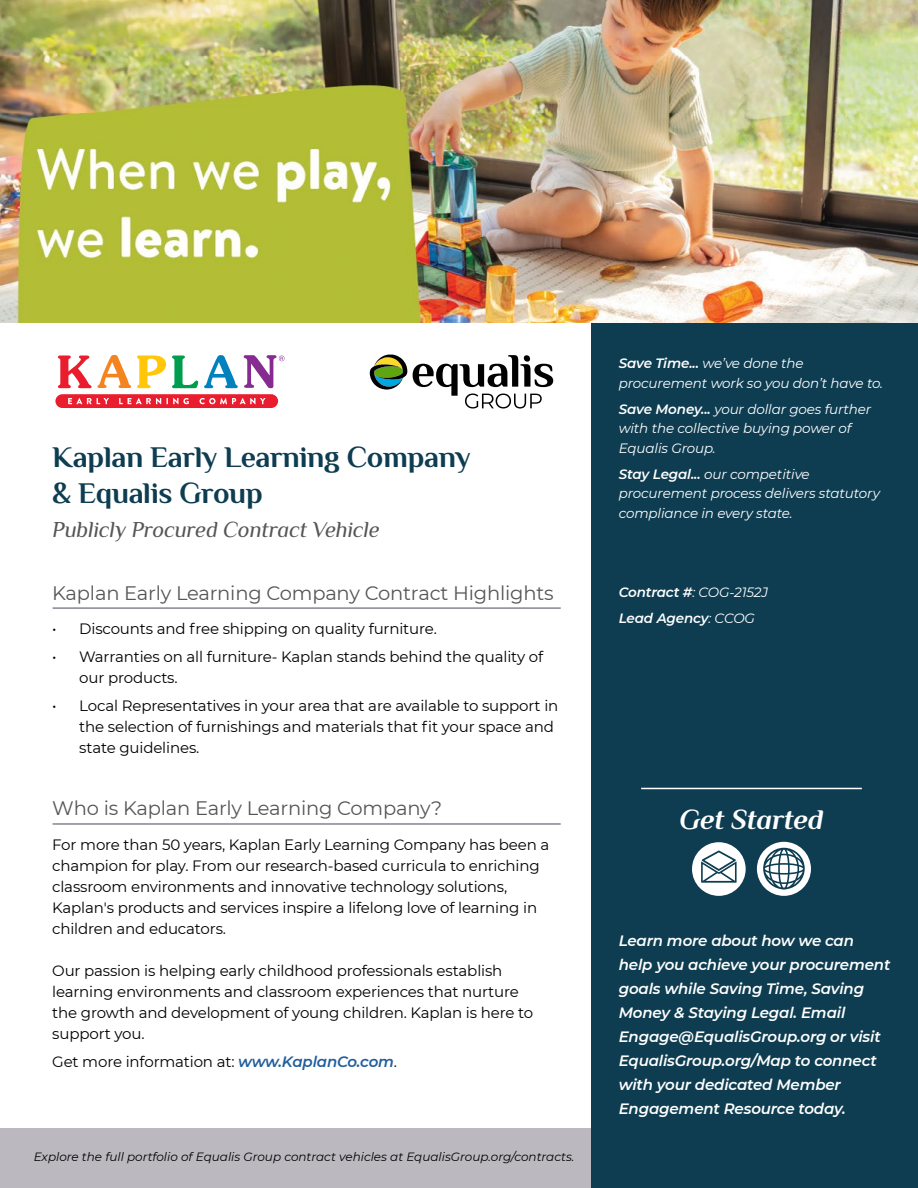
<style>
.page{position:relative;width:918px;height:1188px;background:#fff}
.page>*{position:absolute;margin:0;border:0;box-sizing:border-box;transform-origin:0 0}
.t1{font:700 30px/36px "Philosopher";letter-spacing:-.01em;color:#0e3d51}
.t2{font:italic 700 28.5px "Philosopher";letter-spacing:-.01em;color:#fff}
.t3{font:italic 22.5px "Philosopher";letter-spacing:-.01em;color:#565656}
.t4{font:19.5px "Montserrat";letter-spacing:-.01em;color:#565656}
.t5{font:15px/21px "Montserrat";letter-spacing:-.01em;color:#000}
.t6{font:italic 600 15px/24px "Montserrat";letter-spacing:-.01em;color:#fff}
.t7{font:italic 13.5px/19.5px "Montserrat";letter-spacing:-.01em;color:#fff}
.t8{font:italic 600 13.5px/26.2px "Montserrat";letter-spacing:-.01em;color:#fff}
.t9{font:italic 12px "Montserrat";color:#000}
.s1{font-weight:600;font-style:italic;color:#215e9e}
.s2{font-weight:600}
.s3{font-weight:400}
</style>
<div class="page">
<div style="left:0;top:1128px;width:592px;height:60px;background:#bbb9bf"></div>
<div style="left:592px;top:322px;width:326px;height:866px;background:#0e3d51"></div>
<hr style="left:53px;top:607px;width:508px;height:2px;background:#858591">
<hr style="left:53px;top:823px;width:508px;height:2px;background:#858591">
<hr style="left:641px;top:788px;width:221px;height:1px;background:#fff">
<div style="left:692px;top:842px;width:54px;height:54px;background:#fff;border-radius:50%"></div>
<svg style="left:701px;top:850px;width:36px;height:33px"></svg>
<div style="left:757px;top:842px;width:54px;height:54px;background:#fff;border-radius:50%"></div>
<svg style="left:763px;top:848px;width:42px;height:42px"></svg>
<svg style="left:370px;top:354px;width:37px;height:36px"></svg>
<svg style="left:413px;top:355px;width:140px;height:54px"></svg>
<div style="left:55px;top:394px;width:223px;height:14px;background:#e91d2d;border-radius:7px"></div>
<svg style="left:58px;top:355px;width:73px;height:33px"></svg>
<svg style="left:137px;top:356px;width:29px;height:32px"></svg>
<svg style="left:172px;top:356px;width:26px;height:32px"></svg>
<svg style="left:204px;top:355px;width:34px;height:33px"></svg>
<svg style="left:244px;top:355px;width:41px;height:33px"></svg>
<svg style="left:68px;top:398px;width:41px;height:6px"></svg>
<svg style="left:119px;top:398px;width:42px;height:6px"></svg>
<svg style="left:167px;top:398px;width:22px;height:6px"></svg>
<svg style="left:200px;top:398px;width:65px;height:6px"></svg>
<img style="left:0;top:0;width:918px;height:322px">
<h1 class="t1" style="left:52px;top:439px;width:420px">Kaplan Early Learning Company &amp; Equalis Group</h1>
<h3 class="t3" style="left:52px;top:514px;width:329px">Publicly Procured Contract Vehicle</h3>
<h3 class="t4" style="left:52px;top:579px;width:503px">Kaplan Early Learning Company Contract Highlights</h3>
<p class="t5" style="left:52px;top:618px;width:386px">• Discounts and free shipping on quality furniture.</p>
<p class="t5" style="left:79px;top:645px;width:465px;text-indent:-27px">• Warranties on all furniture- Kaplan stands behind the quality of our products.</p>
<p class="t5" style="left:79px;top:694px;width:481px;text-indent:-27px">• Local Representatives in your area that are available to support in the selection of furnishings and materials that fit your space and state guidelines.</p>
<h3 class="t4" style="left:52px;top:795px;width:392px">Who is Kaplan Early Learning Company?</h3>
<p class="t5" style="left:52px;top:834px;width:499px">For more than 50 years, Kaplan Early Learning Company has been a champion for play. From our research-based curricula to enriching classroom environments and innovative technology solutions, Kaplan's products and services inspire a lifelong love of learning in children and educators.</p>
<p class="t5" style="left:52px;top:960px;width:482px">Our passion is helping early childhood professionals establish learning environments and classroom experiences that nurture the growth and development of young children. Kaplan is here to support you.</p>
<p class="t5" style="left:52px;top:1050px;width:346px">Get more information at: <span class="s1">www.KaplanCo.com</span>.</p>
<p class="t9" style="left:34px;top:1149px;width:542px">Explore the full portfolio of Equalis Group contract vehicles at EqualisGroup.org/contracts.</p>
<p class="t7" style="left:619px;top:353px;width:266px"><span class="s2">Save Time...</span> we’ve done the procurement work so you don’t have to.</p>
<p class="t7" style="left:619px;top:399px;width:254px"><span class="s2">Save Money...</span> your dollar goes further with the collective buying power of<br>Equalis Group.</p>
<p class="t7" style="left:619px;top:464px;width:263px"><span class="s2">Stay Legal...</span> our competitive procurement process delivers statutory compliance in every state.</p>
<p class="t8" style="left:619px;top:578px;width:151px">Contract #<span class="s3">: COG-2152J<br></span>Lead Agency<span class="s3">: CCOG</span></p>
<h2 class="t2" style="left:680px;top:800px;width:145px">Get Started</h2>
<p class="t6" style="left:619px;top:928px;width:273px">Learn more about how we can help you achieve your procurement goals while Saving Time, Saving<br>Money &amp; Staying Legal. Email<br>Engage@EqualisGroup.org or visit<br>EqualisGroup.org/Map to connect with your dedicated Member<br>Engagement Resource today.</p>
</div>
